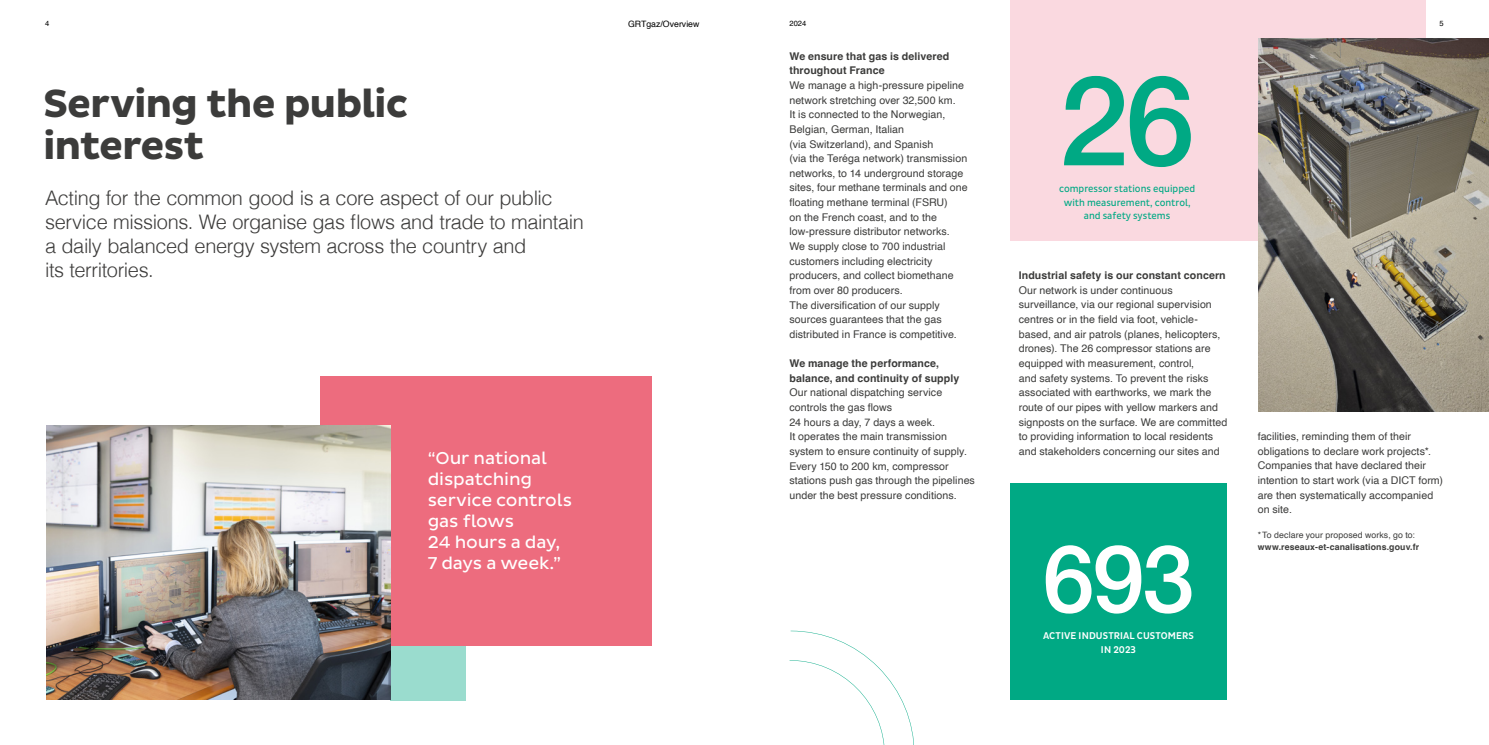
<style>
.page{position:relative;width:1489px;height:745px;background:#fff}
.page>*{position:absolute;margin:0;border:0;box-sizing:border-box;transform-origin:0 0}
.t1{font:500 125px "Helvetica Neue";color:#00a984}
.t2{font:500 93.75px "Helvetica Neue";color:#fff}
.t3{font:700 40px/41.2px "Pluto Sans";letter-spacing:-.03em;color:#3c3c3b}
.t4{font:300 20px/23.8px "Helvetica";letter-spacing:-.02em;color:#3d3c3b}
.t5{font:17.5px/21px "Pluto Sans";letter-spacing:-.01em;color:#fff}
.t6{font:10.62px/14.6px "Helvetica";letter-spacing:.005em;color:#3c3c3b}
.t7{font:700 10.62px/14.6px "Helvetica";letter-spacing:.01em;color:#3c3c3b}
.t8{font:10px/13.8px "Pluto Sans Cond";color:#00a984;text-align:center}
.t9{font:500 10px/13.8px "Pluto Sans Cond";letter-spacing:.015em;color:#fff;text-align:center}
.t10{font:700 8.75px "Helvetica";letter-spacing:.015em;color:#3c3c3b}
.t11{font:8.75px "Helvetica";letter-spacing:.01em;color:#3c3c3b}
.t12{font:8.75px "Helvetica";color:#000}
.t13{font:7.5px "Helvetica";color:#000}
</style>
<div class="page">
<div style="left:1010px;top:483px;width:216px;height:216px;background:#00a984"></div>
<div style="left:390px;top:618px;width:75px;height:82px;background:#9adcce"></div>
<div style="left:1010px;top:0;width:415px;height:241px;background:#fad9e0"></div>
<div style="left:320px;top:376px;width:331px;height:269px;background:#ed6c7e"></div>
<img style="left:1258px;top:38px;width:230px;height:373px">
<img style="left:46px;top:425px;width:344px;height:274px">
<svg style="left:789px;top:630px;width:125px;height:114px"></svg>
<p class="t13" style="left:45px;top:18px;width:6px">4</p>
<p class="t12" style="left:628px;top:17px;width:73px">GRTgaz/Overview</p>
<p class="t13" style="left:789px;top:18px;width:18px">2024</p>
<p class="t13" style="left:1439px;top:18px;width:6px">5</p>
<h3 class="t3" style="left:43px;top:84px;width:366px">Serving the public interest</h3>
<h3 class="t4" style="left:45px;top:185px;width:540px">Acting for the common good is a core aspect of our public service missions. We organise gas flows and trade to maintain a daily balanced energy system across the country and<br>its territories.</h3>
<h3 class="t5" style="left:428px;top:447px;width:146px">“Our national dispatching service controls gas flows<br>24 hours a day,<br>7 days a week.”</h3>
<p class="t7" style="left:789px;top:50px;width:161px">We ensure that gas is delivered throughout France</p>
<p class="t6" style="left:789px;top:78px;width:180px">We manage a high-pressure pipeline network stretching over 32,500 km.<br>It is connected to the Norwegian, Belgian, German, Italian<br>(via Switzerland), and Spanish<br>(via the Teréga network) transmission networks, to 14 underground storage sites, four methane terminals and one floating methane terminal (FSRU)<br>on the French coast, and to the low-pressure distributor networks.<br>We supply close to 700 industrial customers including electricity producers, and collect biomethane from over 80 producers.<br>The diversification of our supply sources guarantees that the gas distributed in France is competitive.</p>
<p class="t7" style="left:789px;top:357px;width:171px">We manage the performance, balance, and continuity of supply</p>
<p class="t6" style="left:789px;top:385px;width:187px">Our national dispatching service controls the gas flows<br>24 hours a day, 7 days a week.<br>It operates the main transmission system to ensure continuity of supply.<br>Every 150 to 200 km, compressor stations push gas through the pipelines under the best pressure conditions.</p>
<h1 class="t1" style="left:1059px;top:20px;width:137px">26</h1>
<p class="t8" style="left:1058px;top:181px;width:138px">compressor stations equipped with measurement, control, and safety systems</p>
<p class="t7" style="left:1018px;top:269px;width:208px">Industrial safety is our constant concern</p>
<p class="t6" style="left:1018px;top:283px;width:210px">Our network is under continuous surveillance, via our regional supervision centres or in the field via foot, vehicle&shy;based, and air patrols (planes, helicopters, drones). The 26 compressor stations are equipped with measurement, control,<br>and safety systems. To prevent the risks associated with earthworks, we mark the route of our pipes with yellow markers and signposts on the surface. We are committed to providing information to local residents and stakeholders concerning our sites and</p>
<h2 class="t2" style="left:1042px;top:503px;width:153px">693</h2>
<p class="t9" style="left:1042px;top:628px;width:152px">ACTIVE INDUSTRIAL CUSTOMERS<br>IN 2023</p>
<p class="t6" style="left:1257px;top:429px;width:187px">facilities, reminding them of their obligations to declare work projects*.<br>Companies that have declared their intention to start work (via a DICT form) are then systematically accompanied on site.</p>
<p class="t11" style="left:1257px;top:528px;width:159px">*To declare your proposed works, go to:</p>
<p class="t10" style="left:1257px;top:541px;width:163px">www.reseaux-et-canalisations.gouv.fr</p>
</div>
